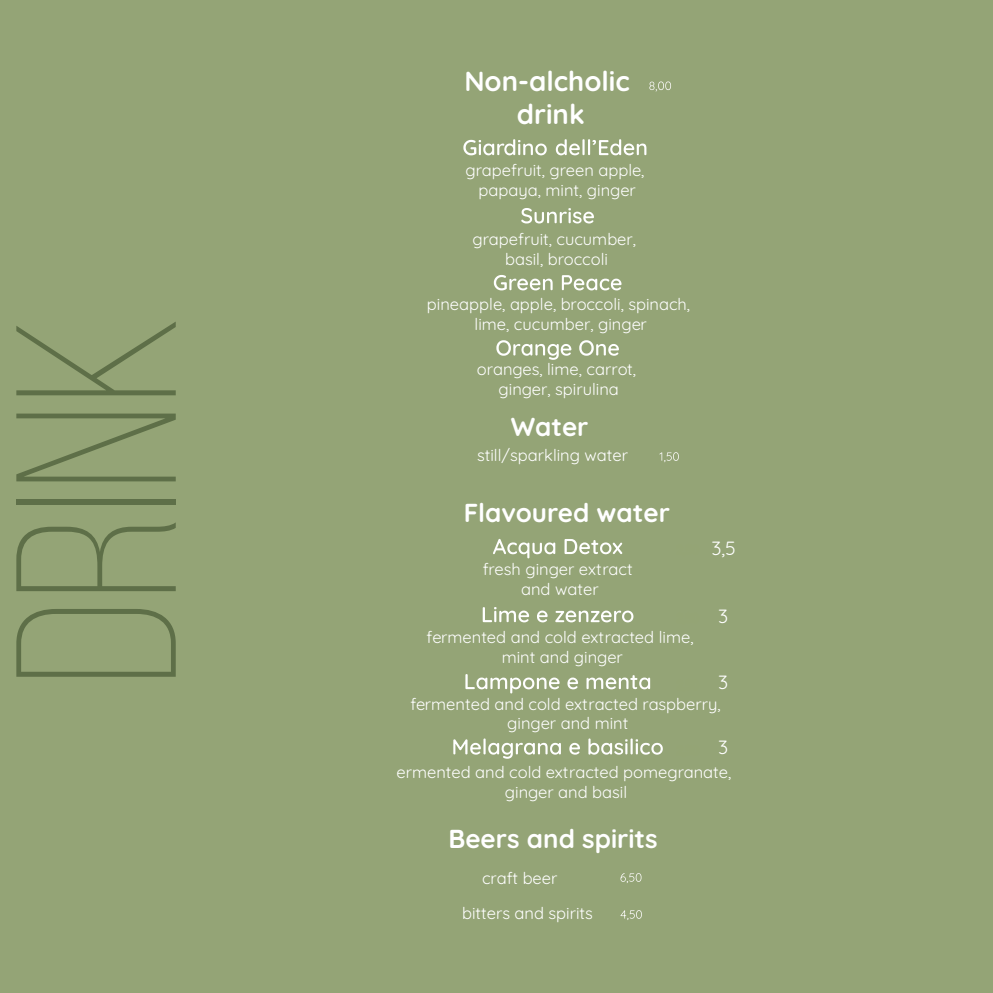
<style>
.page{position:relative;width:993px;height:993px;background:#fff}
.page>*{position:absolute;margin:0;border:0;box-sizing:border-box;transform-origin:0 0}
.t1{font:300 227.5px "Bebas Neue";color:#5e6f48}
.t2{font:700 27.65px/33.1px "Quicksand";color:#fff;text-align:center}
.t3{font:700 25.9px "Quicksand";color:#fff}
.t4{font:19.25px "Quicksand";color:#fff}
.t5{font:16.45px/19.8px "Quicksand";color:#fff;text-align:center}
</style>
<div class="page">
<div style="left:0;top:0;width:992px;height:992px;background:#94a476"></div>
<svg style="left:649px;top:81px;width:21px;height:10px"></svg>
<svg style="left:463px;top:139px;width:83px;height:16px"></svg>
<svg style="left:555px;top:139px;width:91px;height:16px"></svg>
<svg style="left:521px;top:208px;width:72px;height:15px"></svg>
<svg style="left:493px;top:275px;width:59px;height:15px"></svg>
<svg style="left:561px;top:275px;width:60px;height:15px"></svg>
<svg style="left:496px;top:340px;width:75px;height:20px"></svg>
<svg style="left:579px;top:340px;width:39px;height:15px"></svg>
<svg style="left:659px;top:452px;width:19px;height:10px"></svg>
<svg style="left:493px;top:539px;width:62px;height:19px"></svg>
<svg style="left:564px;top:539px;width:58px;height:15px"></svg>
<svg style="left:482px;top:607px;width:47px;height:15px"></svg>
<svg style="left:537px;top:610px;width:10px;height:12px"></svg>
<svg style="left:555px;top:610px;width:78px;height:12px"></svg>
<svg style="left:465px;top:674px;width:94px;height:19px"></svg>
<svg style="left:567px;top:677px;width:11px;height:12px"></svg>
<svg style="left:586px;top:675px;width:64px;height:14px"></svg>
<svg style="left:453px;top:738px;width:107px;height:20px"></svg>
<svg style="left:569px;top:742px;width:11px;height:12px"></svg>
<svg style="left:588px;top:738px;width:74px;height:16px"></svg>
<svg style="left:620px;top:873px;width:21px;height:9px"></svg>
<svg style="left:620px;top:910px;width:21px;height:9px"></svg>
<h1 class="t1" style="left:-23px;top:685px;width:374px;rotate:-90deg">drink</h1>
<h2 class="t2" style="left:464px;top:62px;width:167px">Non-alcholic drink</h2>
<p class="t5" style="left:465px;top:159px;width:180px">grapefruit, green apple, papaya, mint, ginger</p>
<p class="t5" style="left:472px;top:227px;width:165px">grapefruit, cucumber, basil, broccoli</p>
<p class="t5" style="left:427px;top:293px;width:264px">pineapple, apple, broccoli, spinach, lime, cucumber, ginger</p>
<p class="t5" style="left:477px;top:358px;width:160px">oranges, lime, carrot, ginger, spirulina</p>
<h3 class="t3" style="left:510px;top:407px;width:79px">Water</h3>
<p class="t5" style="left:477px;top:443px;width:152px">still/sparkling water</p>
<h3 class="t3" style="left:463px;top:492px;width:208px">Flavoured water</h3>
<p class="t4" style="left:711px;top:533px;width:26px">3,5</p>
<p class="t5" style="left:482px;top:558px;width:151px">fresh ginger extract and water</p>
<p class="t5" style="left:426px;top:625px;width:268px">fermented and cold extracted lime, mint and ginger</p>
<p class="t5" style="left:410px;top:692px;width:312px">fermented and cold extracted raspberry, ginger and mint</p>
<p class="t5" style="left:396px;top:760px;width:336px">ermented and cold extracted pomegranate, ginger and basil</p>
<p class="t4" style="left:717px;top:600px;width:12px">3</p>
<p class="t4" style="left:717px;top:667px;width:12px">3</p>
<p class="t4" style="left:717px;top:732px;width:12px">3</p>
<h3 class="t3" style="left:448px;top:818px;width:211px">Beers and spirits</h3>
<p class="t5" style="left:462px;top:858px;width:132px;line-height:35px;text-align:left;text-indent:20px">craft beer bitters and spirits</p>
</div>
